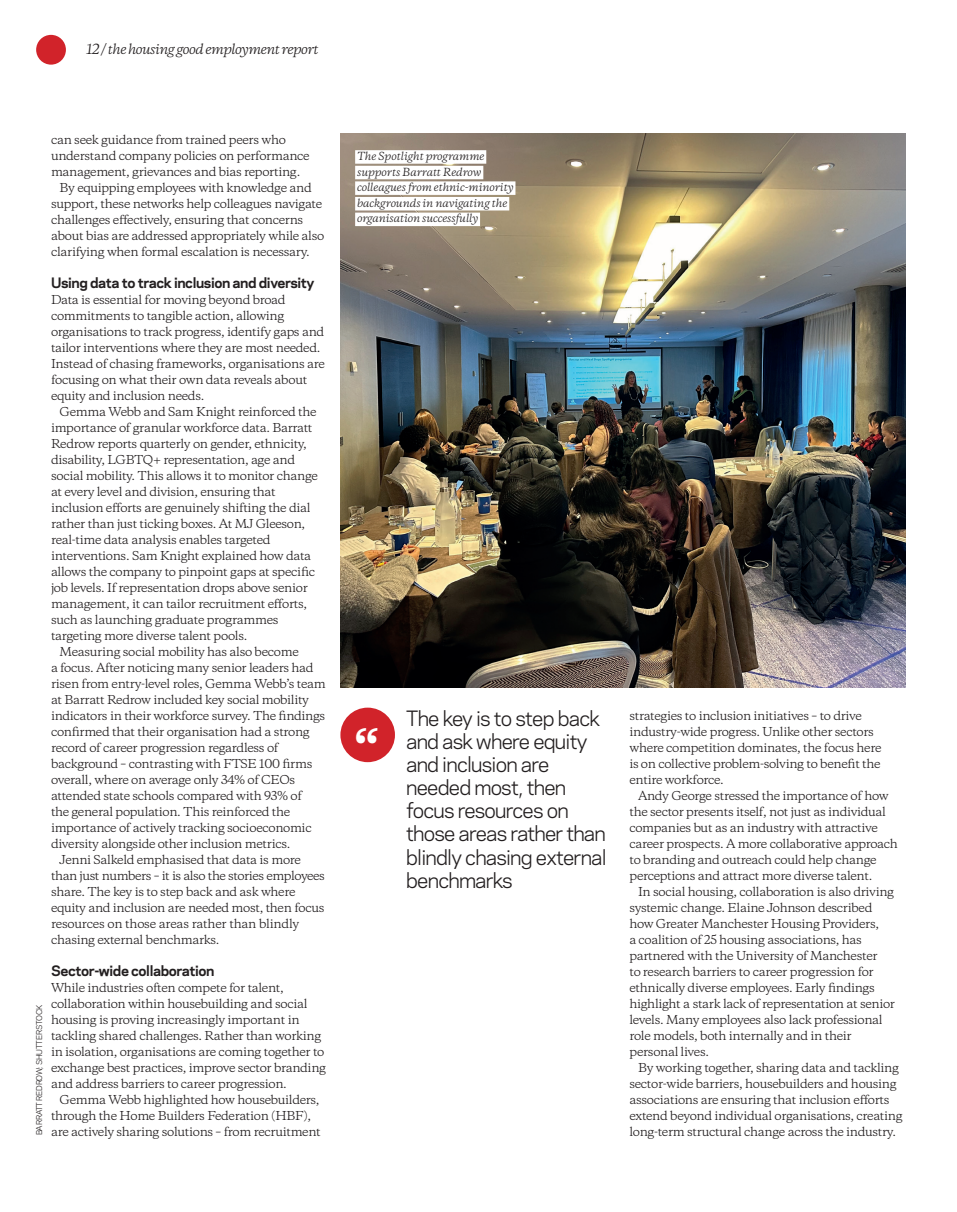
<style>
.page{position:relative;width:957px;height:1212px;background:#fff}
.page>*{position:absolute;margin:0;border:0;box-sizing:border-box;transform-origin:0 0}
.x-head{font:700 45.6px "Copernicus";color:#fff}
.Quote_in_upper-lower_case{font:19.8px/23.1px "Galaxie Polaris";letter-spacing:-.04em;color:#231f20}
.x-head-2{font:700 13.5px "Galaxie Polaris";letter-spacing:-.03em;color:#231f20}
.t1{font:italic 13.2px "Copernicus";letter-spacing:-.04em;color:#231f20}
.Body_copy_1{font:11.55px/16px "Copernicus";letter-spacing:-.03em;color:#231f20}
.Body_copy_2{font:11.55px/16px "Copernicus";letter-spacing:-.03em;color:#231f20}
.t2{font:italic 10.5px "Copernicus";letter-spacing:-.01em;color:#231f20}
.Pic_credit{font:7.5px "Galaxie Polaris";letter-spacing:-.03em;color:#231f20}
</style>
<div class="page">
<div style="left:36px;top:35px;width:30px;height:30px;background:#d1232a;border-radius:50%"></div>
<div style="left:340px;top:708px;width:55px;height:54px;background:#d1232a;border-radius:50%"></div>
<img style="left:340px;top:134px;width:566px;height:553px">
<div style="left:355px;top:150px;width:131px;height:14px;background:#fff"></div>
<div style="left:355px;top:166px;width:128px;height:13px;background:#fff"></div>
<div style="left:355px;top:181px;width:160px;height:14px;background:#fff"></div>
<div style="left:355px;top:197px;width:154px;height:13px;background:#fff"></div>
<div style="left:355px;top:213px;width:125px;height:13px;background:#fff"></div>
<p class="t1" style="left:86px;top:41px;width:234px">12 / the housing good employment report</p>
<p class="Body_copy_1" style="left:51px;top:131px;width:260px">can seek guidance from trained peers who understand company policies on performance management, grievances and bias reporting.</p>
<p class="Body_copy_1" style="left:51px;top:179px;width:275px;text-indent:9px">By equipping employees with knowledge and support, these networks help colleagues navigate challenges effectively, ensuring that concerns about bias are addressed appropriately while also clarifying when formal escalation is necessary.</p>
<p class="x-head-2" style="left:51px;top:272px;width:265px">Using data to track inclusion and diversity</p>
<p class="Body_copy_2" style="left:51px;top:291px;width:275px">Data is essential for moving beyond broad commitments to tangible action, allowing organisations to track progress, identify gaps and tailor interventions where they are most needed.<br>Instead of chasing frameworks, organisations are focusing on what their own data reveals about equity and inclusion needs.</p>
<p class="Body_copy_1" style="left:51px;top:403px;width:268px;text-indent:9px">Gemma Webb and Sam Knight reinforced the importance of granular workforce data. Barratt Redrow reports quarterly on gender, ethnicity, disability, LGBTQ+ representation, age and social mobility. This allows it to monitor change at every level and division, ensuring that inclusion efforts are genuinely shifting the dial rather than just ticking boxes. At MJ Gleeson, real-time data analysis enables targeted interventions. Sam Knight explained how data allows the company to pinpoint gaps at specific job levels. If representation drops above senior management, it can tailor recruitment efforts, such as launching graduate programmes targeting more diverse talent pools.</p>
<p class="Body_copy_1" style="left:51px;top:643px;width:276px;text-indent:9px">Measuring social mobility has also become<br>a focus. After noticing many senior leaders had risen from entry-level roles, Gemma Webb’s team at Barratt Redrow included key social mobility indicators in their workforce survey. The findings confirmed that their organisation had a strong record of career progression regardless of background – contrasting with FTSE 100 firms overall, where on average only 34% of CEOs attended state schools compared with 93% of<br>the general population. This reinforced the importance of actively tracking socioeconomic diversity alongside other inclusion metrics.</p>
<p class="Body_copy_1" style="left:51px;top:851px;width:275px;text-indent:9px">Jenni Salkeld emphasised that data is more than just numbers – it is also the stories employees share. The key is to step back and ask where equity and inclusion are needed most, then focus resources on those areas rather than blindly chasing external benchmarks.</p>
<p class="x-head-2" style="left:51px;top:960px;width:165px">Sector-wide collaboration</p>
<p class="Body_copy_2" style="left:51px;top:979px;width:276px">While industries often compete for talent, collaboration within housebuilding and social housing is proving increasingly important in tackling shared challenges. Rather than working in isolation, organisations are coming together to exchange best practices, improve sector branding and address barriers to career progression.</p>
<p class="Body_copy_1" style="left:51px;top:1091px;width:271px;text-indent:9px">Gemma Webb highlighted how housebuilders, through the Home Builders Federation (HBF), are actively sharing solutions – from recruitment</p>
<p class="Pic_credit" style="left:34px;top:1135px;width:132px;rotate:-90deg">BARRATT REDROW; SHUTTERSTOCK</p>
<p class="t2" style="left:357px;top:149px;width:129px">The Spotlight programme</p>
<p class="t2" style="left:357px;top:165px;width:126px">supports Barratt Redrow</p>
<p class="t2" style="left:357px;top:180px;width:158px">colleagues from ethnic-minority</p>
<p class="t2" style="left:357px;top:196px;width:152px">backgrounds in navigating the</p>
<p class="t2" style="left:357px;top:211px;width:122px">organisation successfully</p>
<p class="x-head" style="left:353px;top:719px;width:29px">“</p>
<p class="Quote_in_upper-lower_case" style="left:406px;top:706px;width:202px">The key is to step back and ask where equity and inclusion are needed most, then focus resources on those areas rather than blindly chasing external benchmarks</p>
<p class="Body_copy_1" style="left:629px;top:707px;width:253px">strategies to inclusion initiatives – to drive industry-wide progress. Unlike other sectors where competition dominates, the focus here is on collective problem-solving to benefit the entire workforce.</p>
<p class="Body_copy_1" style="left:629px;top:787px;width:270px;text-indent:9px">Andy George stressed the importance of how the sector presents itself, not just as individual companies but as an industry with attractive career prospects. A more collaborative approach to branding and outreach could help change perceptions and attract more diverse talent.</p>
<p class="Body_copy_1" style="left:629px;top:883px;width:267px;text-indent:9px">In social housing, collaboration is also driving systemic change. Elaine Johnson described how Greater Manchester Housing Providers,<br>a coalition of 25 housing associations, has partnered with the University of Manchester<br>to research barriers to career progression for ethnically diverse employees. Early findings highlight a stark lack of representation at senior levels. Many employees also lack professional role models, both internally and in their personal lives.</p>
<p class="Body_copy_1" style="left:629px;top:1059px;width:274px;text-indent:9px">By working together, sharing data and tackling sector-wide barriers, housebuilders and housing associations are ensuring that inclusion efforts extend beyond individual organisations, creating long-term structural change across the industry.</p>
</div>
